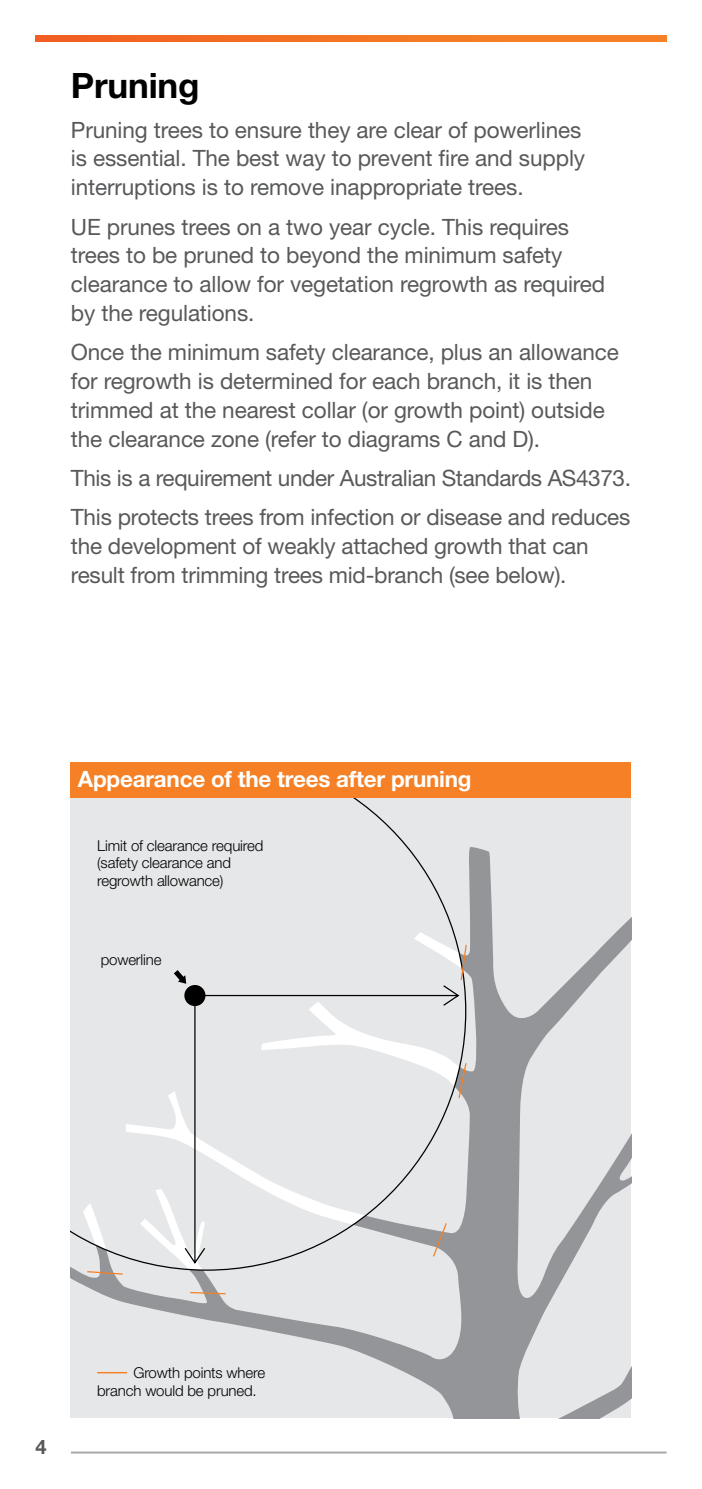
<style>
.page{position:relative;width:702px;height:1489px;background:#fff}
.page>*{position:absolute;margin:0;border:0;box-sizing:border-box;transform-origin:0 0}
.t1{font:700 35px "Helvetica Neue";letter-spacing:-.005em;color:#000}
.t2{font:22.5px/28.8px "Helvetica Neue";letter-spacing:-.005em;color:#58595b}
.t3{font:700 22.5px "Helvetica Neue";letter-spacing:-.01em;color:#fff}
.t4{font:700 20px "Helvetica Neue";color:#58595b}
.t5{font:300 15px/17.5px "Helvetica Neue";letter-spacing:-.01em;color:#000}
</style>
<div class="page">
<div style="left:71px;top:762px;width:560px;height:655px;background:#e6e7e8"></div>
<svg style="left:71px;top:847px;width:560px;height:570px"></svg>
<svg style="left:71px;top:797px;width:396px;height:474px"></svg>
<div style="left:71px;top:762px;width:560px;height:35px;background:#f58025"></div>
<svg style="left:86px;top:943px;width:381px;height:351px"></svg>
<hr style="left:97px;top:1371px;width:30px;height:2px;background:#f58025">
<hr style="left:71px;top:1451px;width:595px;height:2px;background:#a7a9ac">
<svg style="left:35px;top:35px;width:631px;height:6px;background:#f37323"></svg>
<h1 class="t1" style="left:71px;top:64px;width:130px">Pruning</h1>
<p class="t2" style="left:71px;top:115px;width:515px">Pruning trees to ensure they are clear of powerlines is essential. The best way to prevent fire and supply interruptions is to remove inappropriate trees.</p>
<p class="t2" style="left:71px;top:212px;width:536px">UE prunes trees on a two year cycle. This requires trees to be pruned to beyond the minimum safety clearance to allow for vegetation regrowth as required by the regulations.</p>
<p class="t2" style="left:71px;top:337px;width:549px">Once the minimum safety clearance, plus an allowance for regrowth is determined for each branch, it is then trimmed at the nearest collar (or growth point) outside the clearance zone (refer to diagrams C and D).</p>
<p class="t2" style="left:71px;top:458px;width:561px;line-height:39.5px">This is a requirement under Australian Standards AS4373.<br>This protects trees from infection or disease and reduces</p>
<p class="t2" style="left:71px;top:531px;width:519px">the development of weakly attached growth that can result from trimming trees mid-branch (see below).</p>
<p class="t3" style="left:78px;top:765px;width:395px">Appearance of the trees after pruning</p>
<p class="t5" style="left:97px;top:836px;width:168px">Limit of clearance required (safety clearance and regrowth allowance)</p>
<p class="t5" style="left:101px;top:950px;width:62px">powerline</p>
<p class="t4" style="left:35px;top:1433px;width:13px">4</p>
<p class="t5" style="left:97px;top:1363px;width:169px;text-indent:36px">Growth points where branch would be pruned.</p>
</div>
